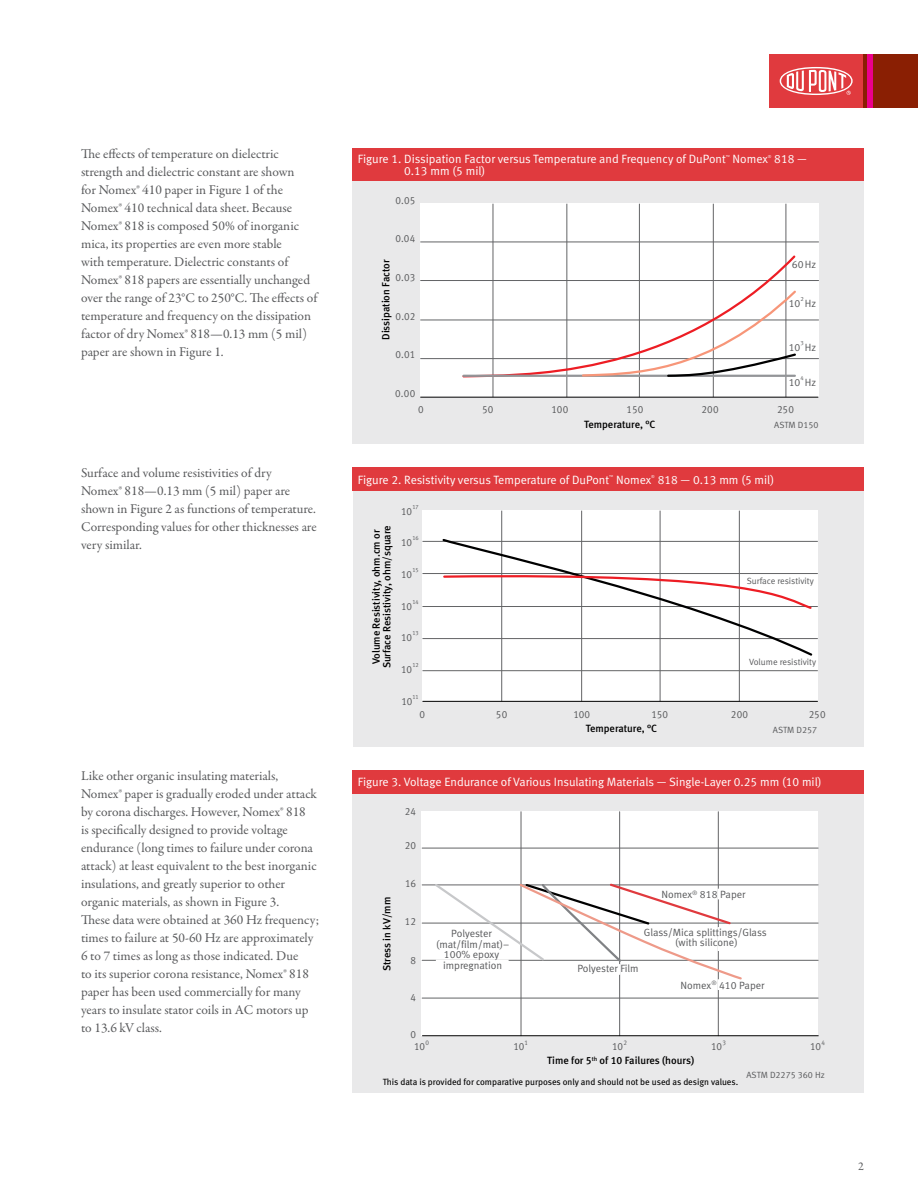
<style>
.page{position:relative;width:918px;height:1188px;background:#fff}
.page>*{position:absolute;margin:0;border:0;box-sizing:border-box;transform-origin:0 0}
.t1{font:13.5px/18px "Garamond Premr Pro";letter-spacing:-.005em;color:#58595b}
.t2{font:12px "Meta Normal LF";color:#fff}
.t3{font:12px "Garamond Premr Pro";color:#58595b}
.t4{font:10.5px/10.5px "Meta Medium LF";color:#000;text-align:center}
.t5{font:10.5px/10.5px "Meta Normal LF";color:#58595b;text-align:center}
.t6{font:10.5px "Meta Normal LF";color:#58595b;scale:.95 1}
.t7{font:9px "Meta Book LF";color:#000}
.t8{font:9px "Meta Normal LF";color:#58595b}
.t9{font:6px "Meta Normal LF";letter-spacing:-.015em;color:#58595b;scale:.95 1}
.t10{font:6px "Meta Normal LF";letter-spacing:-.015em;color:#58595b}
.t11{font:4.2px "Meta Normal LF";color:#fff}
</style>
<div class="page">
<div style="left:863px;top:54px;width:55px;height:54px;background:#8a1f03"></div>
<div style="left:769px;top:54px;width:94px;height:54px;background:#e03a3e"></div>
<svg style="left:780px;top:67px;width:73px;height:28px"></svg>
<div style="left:867px;top:54px;width:5px;height:54px;background:#ec008c"></div>
<div style="left:353px;top:174px;width:511px;height:270px;background:#e9e9ea"></div>
<div style="left:420px;top:204px;width:399px;height:193px;background:#fff"></div>
<hr style="left:420px;top:242px;width:399px;height:1px;background:#636466">
<hr style="left:420px;top:280px;width:399px;height:1px;background:#636466">
<hr style="left:420px;top:320px;width:399px;height:1px;background:#636466">
<hr style="left:420px;top:358px;width:399px;height:1px;background:#636466">
<hr style="left:493px;top:204px;width:1px;height:193px;background:#636466">
<hr style="left:567px;top:204px;width:1px;height:193px;background:#636466">
<hr style="left:639px;top:204px;width:1px;height:193px;background:#636466">
<hr style="left:713px;top:204px;width:1px;height:193px;background:#636466">
<hr style="left:786px;top:204px;width:1px;height:193px;background:#636466">
<svg style="left:461px;top:253px;width:337px;height:128px"></svg>
<hr style="left:420px;top:397px;width:398px;height:1px;background:#000">
<div style="left:353px;top:148px;width:511px;height:33px;background:#e03a3e"></div>
<div style="left:353px;top:477px;width:511px;height:270px;background:#e9e9ea"></div>
<div style="left:422px;top:511px;width:396px;height:190px;background:#fff"></div>
<hr style="left:422px;top:541px;width:396px;height:1px;background:#636466">
<hr style="left:422px;top:573px;width:396px;height:1px;background:#636466">
<hr style="left:422px;top:606px;width:396px;height:1px;background:#636466">
<hr style="left:422px;top:638px;width:396px;height:1px;background:#636466">
<hr style="left:422px;top:670px;width:396px;height:1px;background:#636466">
<hr style="left:501px;top:511px;width:1px;height:190px;background:#636466">
<hr style="left:581px;top:511px;width:1px;height:190px;background:#636466">
<hr style="left:660px;top:511px;width:1px;height:190px;background:#636466">
<hr style="left:739px;top:511px;width:1px;height:190px;background:#636466">
<hr style="left:422px;top:701px;width:396px;height:1px;background:#000">
<svg style="left:441px;top:537px;width:373px;height:121px"></svg>
<svg style="left:442px;top:573px;width:371px;height:38px"></svg>
<div style="left:353px;top:467px;width:511px;height:23px;background:#e03a3e"></div>
<div style="left:353px;top:789px;width:511px;height:303px;background:#e9e9ea"></div>
<div style="left:422px;top:811px;width:396px;height:224px;background:#fff"></div>
<hr style="left:422px;top:848px;width:396px;height:1px;background:#636466">
<hr style="left:422px;top:885px;width:396px;height:1px;background:#636466">
<hr style="left:422px;top:923px;width:396px;height:1px;background:#636466">
<hr style="left:422px;top:998px;width:396px;height:1px;background:#636466">
<hr style="left:422px;top:960px;width:396px;height:1px;background:#636466">
<hr style="left:521px;top:812px;width:1px;height:224px;background:#636466">
<hr style="left:619px;top:812px;width:1px;height:224px;background:#636466">
<hr style="left:718px;top:812px;width:1px;height:224px;background:#636466">
<hr style="left:422px;top:1035px;width:397px;height:1px;background:#000">
<svg style="left:433px;top:882px;width:310px;height:108px"></svg>
<div style="left:353px;top:770px;width:511px;height:23px;background:#e03a3e"></div>
<p class="t1" style="left:81px;top:145px;width:238px">The effects of temperature on dielectric strength and dielectric constant are shown<br>for Nomex® 410 paper in Figure 1 of the Nomex® 410 technical data sheet. Because Nomex® 818 is composed 50% of inorganic mica, its properties are even more stable<br>with temperature. Dielectric constants of Nomex® 818 papers are essentially unchanged over the range of 23°C to 250°C. The effects of temperature and frequency on the dissipation factor of dry Nomex® 818—0.13 mm (5 mil) paper are shown in Figure 1.</p>
<p class="t1" style="left:81px;top:464px;width:237px">Surface and volume resistivities of dry<br>Nomex® 818—0.13 mm (5 mil) paper are shown in Figure 2 as functions of temperature.<br>Corresponding values for other thicknesses are very similar.</p>
<p class="t1" style="left:81px;top:767px;width:240px">Like other organic insulating materials, Nomex® paper is gradually eroded under attack by corona discharges. However, Nomex® 818<br>is specifically designed to provide voltage endurance (long times to failure under corona attack) at least equivalent to the best inorganic insulations, and greatly superior to other organic materials, as shown in Figure 3.<br>These data were obtained at 360 Hz frequency; times to failure at 50-60 Hz are approximately 6 to 7 times as long as those indicated. Due<br>to its superior corona resistance, Nomex® 818 paper has been used commercially for many years to insulate stator coils in AC motors up to 13.6 kV class.</p>
<p class="t2" style="left:358px;top:152px;width:369px">Figure 1. Dissipation Factor versus Temperature and Frequency of DuPont</p>
<p class="t11" style="left:726px;top:154px;width:6px">™</p>
<p class="t2" style="left:733px;top:152px;width:37px">Nomex</p>
<p class="t11" style="left:768px;top:154px;width:5px">®</p>
<p class="t2" style="left:774px;top:152px;width:34px">818 —</p>
<p class="t2" style="left:404px;top:164px;width:83px">0.13 mm (5 mil)</p>
<p class="t6" style="left:396px;top:194px;width:22px">0.05</p>
<p class="t6" style="left:395px;top:233px;width:23px">0.04</p>
<p class="t4" style="left:380px;top:340px;width:82px;rotate:-90deg">Dissipation Factor</p>
<p class="t6" style="left:396px;top:271px;width:22px">0.03</p>
<p class="t6" style="left:396px;top:310px;width:22px">0.02</p>
<p class="t6" style="left:396px;top:349px;width:22px">0.01</p>
<p class="t6" style="left:395px;top:387px;width:23px">0.00</p>
<p class="t5" style="left:792px;top:259px;width:26px">60Hz</p>
<p class="t5" style="left:789px;top:298px;width:29px">10 Hz</p>
<p class="t10" style="left:800px;top:296px;width:5px">2</p>
<p class="t10" style="left:800px;top:339px;width:5px">3</p>
<p class="t5" style="left:789px;top:377px;width:29px">10 Hz</p>
<p class="t5" style="left:789px;top:342px;width:29px">10 Hz</p>
<p class="t10" style="left:800px;top:374px;width:5px">4</p>
<p class="t6" style="left:418px;top:403px;width:7px">0</p>
<p class="t6" style="left:482px;top:403px;width:13px">50</p>
<p class="t6" style="left:552px;top:403px;width:19px">100</p>
<p class="t6" style="left:627px;top:403px;width:19px">150</p>
<p class="t6" style="left:702px;top:403px;width:20px">200</p>
<p class="t6" style="left:777px;top:403px;width:19px">250</p>
<p class="t8" style="left:774px;top:419px;width:46px">ASTM D150</p>
<p class="t4" style="left:584px;top:419px;width:73px">Temperature, °C</p>
<p class="t2" style="left:358px;top:473px;width:253px">Figure 2. Resistivity versus Temperature of DuPont</p>
<p class="t11" style="left:609px;top:474px;width:6px">™</p>
<p class="t2" style="left:616px;top:473px;width:37px">Nomex</p>
<p class="t11" style="left:651px;top:474px;width:5px">®</p>
<p class="t2" style="left:658px;top:473px;width:118px">818 — 0.13 mm (5 mil)</p>
<p class="t4" style="left:371px;top:668px;width:144px;rotate:-90deg">Volume Resistivity, ohm.cm or<br>Surface Resistivity, ohm/square</p>
<p class="t9" style="left:413px;top:503px;width:8px">17</p>
<p class="t6" style="left:401px;top:505px;width:13px">10</p>
<p class="t9" style="left:413px;top:535px;width:8px">16</p>
<p class="t6" style="left:401px;top:537px;width:13px">10</p>
<p class="t9" style="left:413px;top:567px;width:8px">15</p>
<p class="t6" style="left:401px;top:568px;width:13px">10</p>
<p class="t9" style="left:413px;top:598px;width:8px">14</p>
<p class="t6" style="left:401px;top:600px;width:13px">10</p>
<p class="t9" style="left:412px;top:630px;width:8px">13</p>
<p class="t6" style="left:401px;top:632px;width:13px">10</p>
<p class="t9" style="left:412px;top:661px;width:8px">12</p>
<p class="t6" style="left:401px;top:663px;width:13px">10</p>
<p class="t9" style="left:413px;top:693px;width:8px">11</p>
<p class="t6" style="left:401px;top:695px;width:13px">10</p>
<p class="t8" style="left:747px;top:576px;width:69px">Surface resistivity</p>
<p class="t8" style="left:749px;top:656px;width:68px">Volume resistivity</p>
<p class="t6" style="left:419px;top:709px;width:7px">0</p>
<p class="t6" style="left:496px;top:709px;width:13px">50</p>
<p class="t6" style="left:573px;top:709px;width:19px">100</p>
<p class="t6" style="left:651px;top:709px;width:19px">150</p>
<p class="t6" style="left:731px;top:709px;width:20px">200</p>
<p class="t6" style="left:809px;top:709px;width:19px">250</p>
<p class="t4" style="left:586px;top:723px;width:73px">Temperature, °C</p>
<p class="t8" style="left:773px;top:724px;width:46px">ASTM D257</p>
<p class="t2" style="left:358px;top:775px;width:465px">Figure 3. Voltage Endurance of Various Insulating Materials — Single-Layer 0.25 mm (10 mil)</p>
<p class="t6" style="left:405px;top:805px;width:13px">24</p>
<p class="t6" style="left:405px;top:840px;width:13px">20</p>
<p class="t4" style="left:381px;top:971px;width:76px;rotate:-90deg">Stress in kV/mm</p>
<p class="t6" style="left:405px;top:878px;width:13px">16</p>
<p class="t6" style="left:405px;top:915px;width:13px">12</p>
<p class="t6" style="left:410px;top:954px;width:7px">8</p>
<p class="t6" style="left:410px;top:991px;width:7px">4</p>
<p class="t6" style="left:410px;top:1028px;width:7px">0</p>
<p class="t5" style="left:436px;top:928px;width:75px">Polyester (mat/film/mat)–<br>100% epoxy impregnation</p>
<p class="t5" style="left:661px;top:889px;width:86px">Nomex<sup>®</sup> 818 Paper</p>
<p class="t5" style="left:644px;top:927px;width:124px">Glass/Mica splittings/Glass (with silicone)</p>
<p class="t5" style="left:680px;top:980px;width:86px">Nomex<sup>®</sup> 410 Paper</p>
<p class="t5" style="left:577px;top:963px;width:63px">Polyester Film</p>
<p class="t6" style="left:414px;top:1040px;width:17px">10<sup>0</sup></p>
<p class="t6" style="left:513px;top:1040px;width:17px">10<sup>1</sup></p>
<p class="t6" style="left:612px;top:1040px;width:17px">10<sup>2</sup></p>
<p class="t6" style="left:711px;top:1040px;width:17px">10<sup>3</sup></p>
<p class="t6" style="left:810px;top:1040px;width:17px">10<sup>4</sup></p>
<p class="t4" style="left:547px;top:1055px;width:149px">Time for 5<sup>th</sup> of 10 Failures (hours)</p>
<p class="t7" style="left:383px;top:1077px;width:357px">This data is provided for comparative purposes only and should not be used as design values.</p>
<p class="t8" style="left:747px;top:1069px;width:80px">ASTM D2275 360 Hz</p>
<p class="t3" style="left:858px;top:1159px;width:7px">2</p>
</div>
